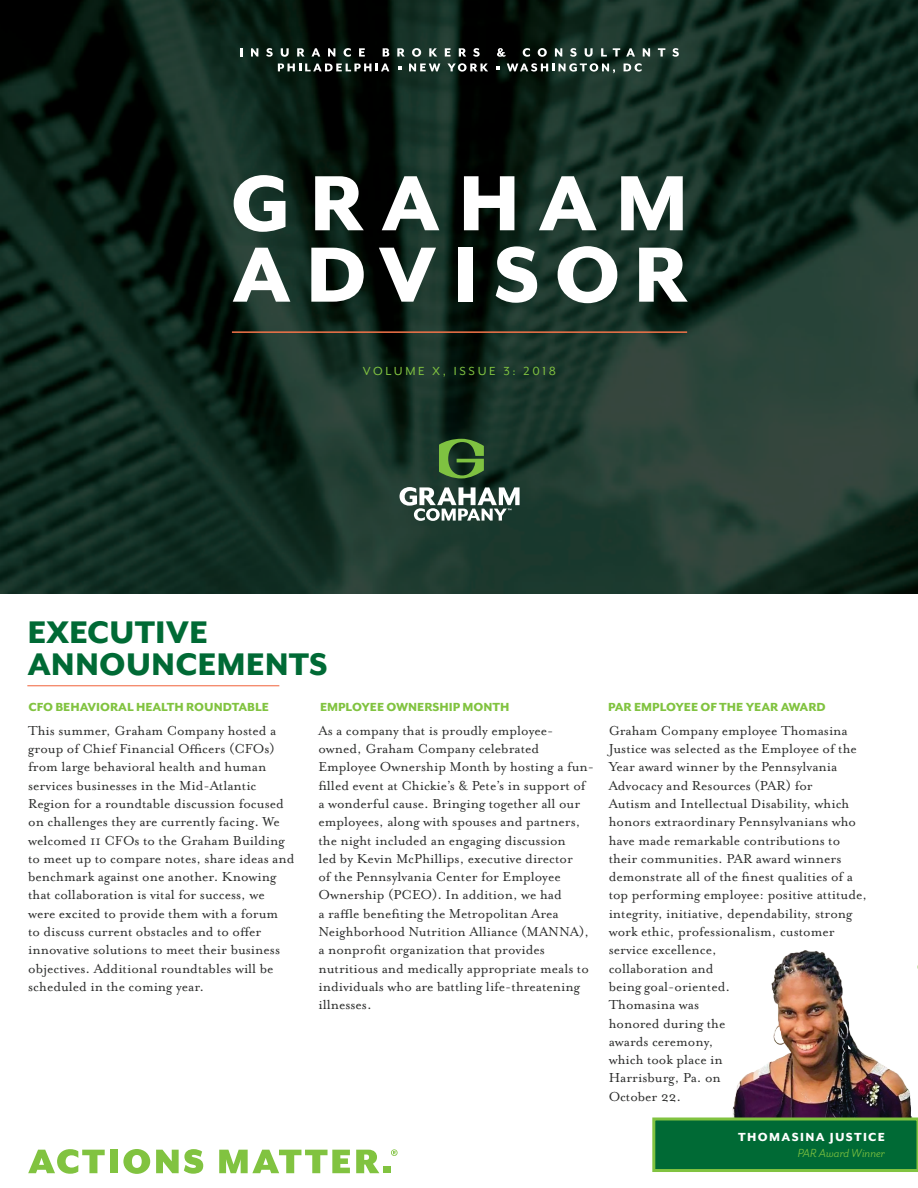
<style>
.page{position:relative;width:918px;height:1188px;background:#fff}
.page>*{position:absolute;margin:0;border:0;box-sizing:border-box;transform-origin:0 0}
.t1{font:800 90px/71.4px "Mr Eaves Mod OT";letter-spacing:.18em;color:#fff}
.t2{font:800 36px/31.2px "Mr Eaves Mod OT";color:#006a35}
.Body-New{font:15px/18.3px "Mrs Eaves OT";color:#2b2c2b}
.Body-New-2{font:800 13.5px "Mr Eaves Mod OT";color:#81c340}
.t3{font:13.5px "Mr Eaves Mod OT";letter-spacing:.2em;color:#81c340}
.t4{font:800 13.5px "Mr Eaves Mod OT";letter-spacing:.1em;color:#fff}
.t5{font:italic 13.5px "Mr Eaves San OT";color:#81c340}
</style>
<div class="page">
<img style="left:730px;top:950px;width:188px;height:168px">
<img style="left:0;top:0;width:918px;height:594px">
<hr style="left:27px;top:685px;width:252px;height:1px;background:#f16239">
<svg style="left:278px;top:64px;width:111px;height:7px"></svg>
<svg style="left:398px;top:66px;width:3px;height:4px"></svg>
<svg style="left:409px;top:64px;width:31px;height:7px"></svg>
<svg style="left:447px;top:63px;width:41px;height:9px"></svg>
<svg style="left:496px;top:66px;width:4px;height:4px"></svg>
<svg style="left:507px;top:63px;width:108px;height:10px"></svg>
<svg style="left:624px;top:63px;width:18px;height:9px"></svg>
<svg style="left:240px;top:48px;width:2px;height:9px"></svg>
<svg style="left:251px;top:48px;width:7px;height:9px"></svg>
<svg style="left:266px;top:48px;width:7px;height:9px"></svg>
<svg style="left:281px;top:48px;width:8px;height:9px"></svg>
<svg style="left:297px;top:48px;width:8px;height:9px"></svg>
<svg style="left:312px;top:48px;width:8px;height:9px"></svg>
<svg style="left:328px;top:48px;width:7px;height:9px"></svg>
<svg style="left:344px;top:48px;width:7px;height:9px"></svg>
<svg style="left:359px;top:48px;width:6px;height:9px"></svg>
<svg style="left:383px;top:48px;width:6px;height:9px"></svg>
<svg style="left:397px;top:48px;width:8px;height:9px"></svg>
<svg style="left:412px;top:48px;width:9px;height:9px"></svg>
<svg style="left:429px;top:48px;width:8px;height:9px"></svg>
<svg style="left:445px;top:48px;width:6px;height:9px"></svg>
<svg style="left:459px;top:48px;width:7px;height:9px"></svg>
<svg style="left:473px;top:48px;width:7px;height:9px"></svg>
<svg style="left:497px;top:48px;width:9px;height:9px"></svg>
<svg style="left:523px;top:48px;width:7px;height:9px"></svg>
<svg style="left:538px;top:48px;width:9px;height:9px"></svg>
<svg style="left:555px;top:48px;width:7px;height:9px"></svg>
<svg style="left:570px;top:48px;width:7px;height:9px"></svg>
<svg style="left:585px;top:48px;width:8px;height:9px"></svg>
<svg style="left:601px;top:48px;width:6px;height:9px"></svg>
<svg style="left:613px;top:48px;width:7px;height:9px"></svg>
<svg style="left:626px;top:48px;width:9px;height:9px"></svg>
<svg style="left:643px;top:48px;width:7px;height:9px"></svg>
<svg style="left:658px;top:48px;width:7px;height:9px"></svg>
<svg style="left:673px;top:48px;width:6px;height:9px"></svg>
<svg style="left:28px;top:1149px;width:77px;height:25px"></svg>
<div style="left:110px;top:1150px;width:8px;height:23px;background:#81c340"></div>
<svg style="left:123px;top:1149px;width:27px;height:25px"></svg>
<svg style="left:156px;top:1149px;width:47px;height:25px"></svg>
<svg style="left:219px;top:1150px;width:131px;height:23px"></svg>
<svg style="left:356px;top:1150px;width:23px;height:23px"></svg>
<div style="left:384px;top:1166px;width:7px;height:7px;background:#81c340"></div>
<svg style="left:391px;top:1149px;width:7px;height:7px"></svg>
<svg style="left:439px;top:439px;width:45px;height:39px;background:#477630"></svg>
<svg style="left:400px;top:487px;width:120px;height:34px"></svg>
<hr style="left:232px;top:331px;width:455px;height:2px;background:#f37449">
<svg style="left:652px;top:1118px;width:266px;height:54px;background:#0f7436"></svg>
<p class="t1" style="left:230px;top:169px;width:460px">GRAHAM<br>ADVISOR</p>
<p class="t3" style="left:363px;top:364px;width:195px">VOLUME X, ISSUE 3: 2018</p>
<p class="t2" style="left:27px;top:617px;width:302px">EXECUTIVE<br>ANNOUNCEMENTS</p>
<p class="Body-New-2" style="left:28px;top:699px;width:242px">CFO BEHAVIORAL HEALTH ROUNDTABLE</p>
<p class="Body-New-2" style="left:320px;top:699px;width:191px">EMPLOYEE OWNERSHIP MONTH</p>
<p class="Body-New-2" style="left:608px;top:699px;width:219px">PAR EMPLOYEE OF THE YEAR AWARD</p>
<p class="Body-New" style="left:28px;top:721px;width:268px">This summer, Graham Company hosted a group of Chief Financial Officers (CFOs) from large behavioral health and human services businesses in the Mid-Atlantic Region for a roundtable discussion focused on challenges they are currently facing. We welcomed 11 CFOs to the Graham Building to meet up to compare notes, share ideas and benchmark against one another. Knowing that collaboration is vital for success, we were excited to provide them with a forum<br>to discuss current obstacles and to offer innovative solutions to meet their business objectives. Additional roundtables will be scheduled in the coming year.</p>
<p class="Body-New" style="left:318px;top:721px;width:277px">As a company that is proudly employee&shy;owned, Graham Company celebrated Employee Ownership Month by hosting a fun&shy;filled event at Chickie’s &amp; Pete’s in support of a wonderful cause. Bringing together all our employees, along with spouses and partners, the night included an engaging discussion<br>led by Kevin McPhillips, executive director<br>of the Pennsylvania Center for Employee Ownership (PCEO). In addition, we had<br>a raffle benefiting the Metropolitan Area Neighborhood Nutrition Alliance (MANNA), a nonprofit organization that provides nutritious and medically appropriate meals to individuals who are battling life-threatening illnesses.</p>
<p class="Body-New" style="left:609px;top:721px;width:260px">Graham Company employee Thomasina<br>Justice was selected as the Employee of the<br>Year award winner by the Pennsylvania<br>Advocacy and Resources (PAR) for<br>Autism and Intellectual Disability, which honors extraordinary Pennsylvanians who have made remarkable contributions to their communities. PAR award winners demonstrate all of the finest qualities of a top performing employee: positive attitude, integrity, initiative, dependability, strong work ethic, professionalism, customer service excellence,<br>collaboration and<br>being goal-oriented.<br>Thomasina was<br>honored during the<br>awards ceremony,<br>which took place in<br>Harrisburg, Pa. on<br>October 22.</p>
<p class="t4" style="left:738px;top:1129px;width:148px">THOMASINA JUSTICE</p>
<p class="t5" style="left:798px;top:1146px;width:89px">PAR Award Winner</p>
</div>
